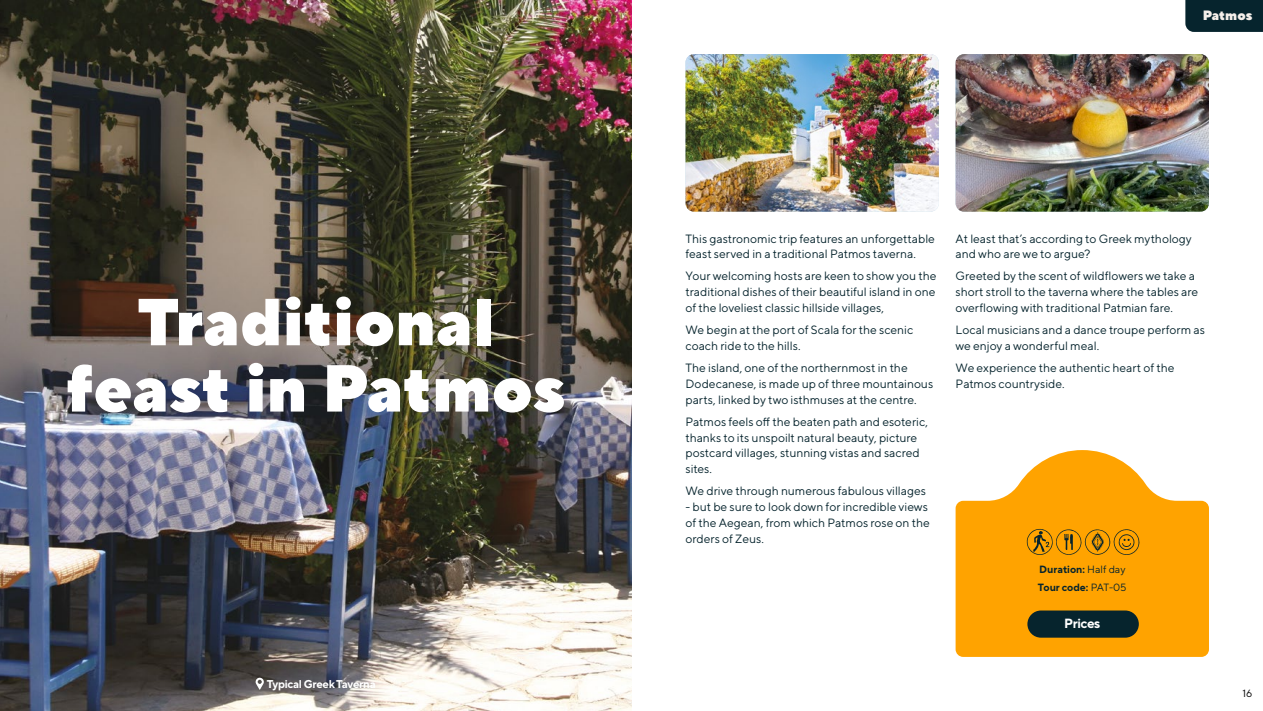
<style>
.page{position:relative;width:1263px;height:711px;background:#fff}
.page>*{position:absolute;margin:0;border:0;box-sizing:border-box;transform-origin:0 0}
.t1{font:900 66.15px/66.2px "TT Norms Pro";color:#fff;text-align:center}
.t2{font:900 13.5px "TT Norms Pro";color:#f4efea}
.t3{font:700 13.35px "TT Norms Pro";letter-spacing:-.025em;color:#fff}
.t4{font:12px/15.8px "TT Norms Pro";color:#06242d}
.t5{font:700 11.25px "TT Norms Pro";letter-spacing:-.025em;color:#fff}
.t6{font:700 10.5px/17.7px "TT Norms Pro";color:#06242d}
.t7{font:10.5px "TT Norms Pro";color:#000}
.s1{font-weight:400}
</style>
<div class="page">
<svg style="left:955px;top:450px;width:254px;height:206px;fill:#ffa300"></svg>
<img style="left:685px;top:54px;width:254px;height:157px">
<img style="left:0;top:0;width:631px;height:710px">
<svg style="left:256px;top:677px;width:8px;height:12px"></svg>
<div style="left:1185px;top:0;width:78px;height:32px;background:#06242d"></div>
<div style="left:1027px;top:610px;width:112px;height:27px;background:#06242d;border-radius:14px"></div>
<svg style="left:1027px;top:528px;width:113px;height:26px;background:#d28c07"></svg>
<img style="left:955px;top:54px;width:254px;height:157px">
<h1 class="t1" style="left:66px;top:287px;width:500px">Traditional feast in Patmos</h1>
<p class="t5" style="left:267px;top:675px;width:110px">Typical Greek Taverna</p>
<p class="t2" style="left:1203px;top:6px;width:51px">Patmos</p>
<p class="t4" style="left:685px;top:230px;width:251px">This gastronomic trip features an unforgettable feast served in a traditional Patmos taverna.</p>
<p class="t4" style="left:685px;top:268px;width:252px;text-align:justify">Your welcoming hosts are keen to show you the traditional dishes of their beautiful island in one of the loveliest classic hillside villages,</p>
<p class="t4" style="left:685px;top:321px;width:229px">We begin at the port of Scala for the scenic coach ride to the hills.</p>
<p class="t4" style="left:685px;top:359px;width:249px">The island, one of the northernmost in the<br>Dodecanese, is made up of three mountainous parts, linked by two isthmuses at the centre.</p>
<p class="t4" style="left:685px;top:413px;width:244px">Patmos feels off the beaten path and esoteric, thanks to its unspoilt natural beauty, picture postcard villages, stunning vistas and sacred sites.</p>
<p class="t4" style="left:685px;top:482px;width:242px">We drive through numerous fabulous villages</p>
<p class="t4" style="left:685px;top:498px;width:246px">- but be sure to look down for incredible views of the Aegean, from which Patmos rose on the orders of Zeus.</p>
<p class="t4" style="left:955px;top:230px;width:238px">At least that’s according to Greek mythology and who are we to argue?</p>
<p class="t4" style="left:955px;top:268px;width:244px">Greeted by the scent of wildflowers we take a short stroll to the taverna where the tables are overflowing with traditional Patmian fare.</p>
<p class="t4" style="left:955px;top:321px;width:251px">Local musicians and a dance troupe perform as we enjoy a wonderful meal.</p>
<p class="t4" style="left:955px;top:359px;width:220px">We experience the authentic heart of the<br>Patmos countryside.</p>
<p class="t6" style="left:1038px;top:559px;width:90px">Duration: <span class="s1">Half day<br></span>Tour code: <span class="s1">PAT-05</span></p>
<p class="t3" style="left:1064px;top:614px;width:38px">Prices</p>
<p class="t7" style="left:1242px;top:686px;width:11px">16</p>
</div>
